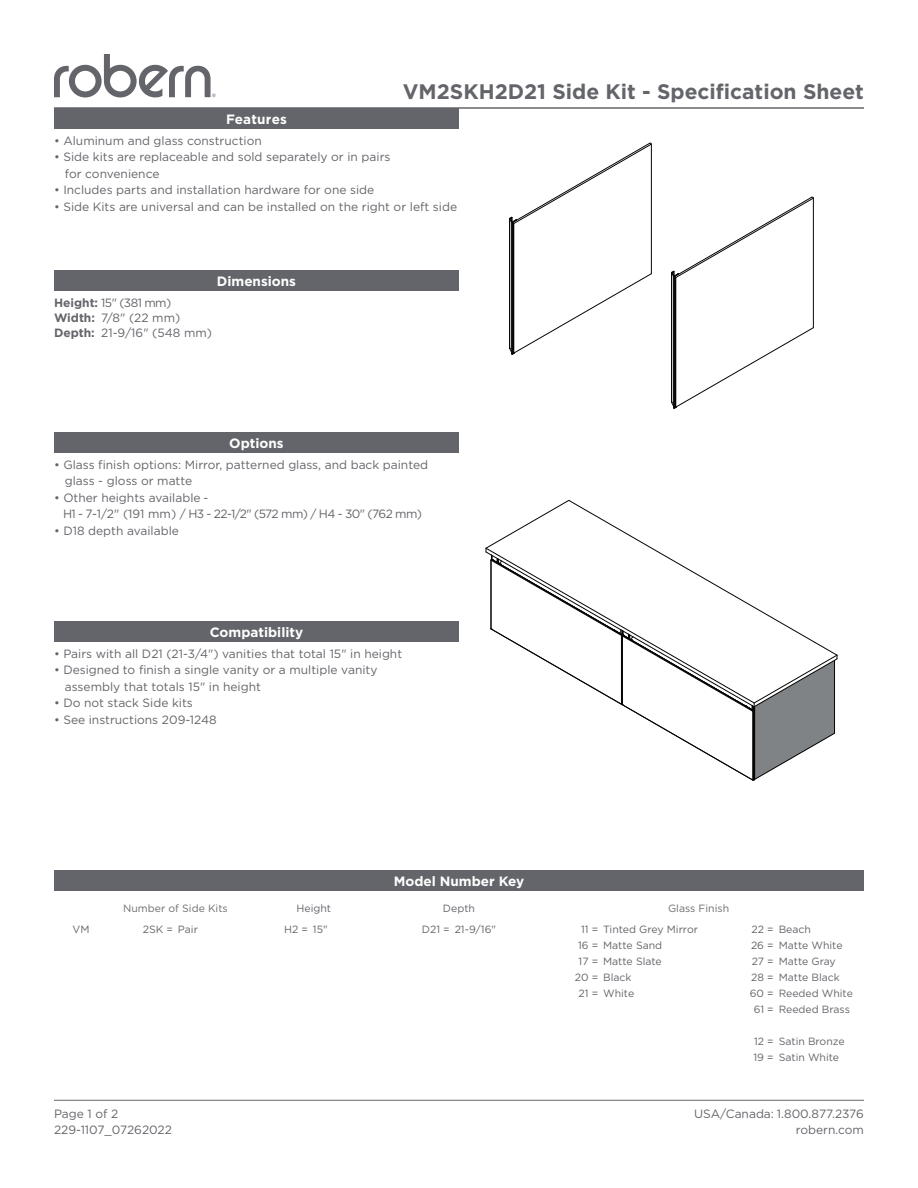
<style>
.page{position:relative;width:918px;height:1188px;background:#fff}
.page>*{position:absolute;margin:0;border:0;box-sizing:border-box;transform-origin:0 0}
.t1{font:700 21px "Gotham";color:#63656a}
.t2{font:700 13.5px "Gotham";color:#fff}
.Spec_Sheet{font:12px/16.5px "Gotham";color:#63656a}
.t3{font:10.5px "Gotham";color:#63656a}
.t4{font:10.5px "Gotham";color:#6c6d70}
.s1{font-weight:700}
</style>
<div class="page">
<hr style="left:54px;top:1100px;width:810px;height:1px;background:#63656a">
<div style="left:54px;top:108px;width:405px;height:20px;background:#63656a"></div>
<div style="left:54px;top:270px;width:405px;height:20px;background:#63656a"></div>
<hr style="left:54px;top:107px;width:810px;height:2px;background:#63656a">
<div style="left:54px;top:621px;width:405px;height:20px;background:#63656a"></div>
<svg style="left:54px;top:54px;width:162px;height:44px"></svg>
<div style="left:54px;top:432px;width:405px;height:20px;background:#63656a"></div>
<div style="left:54px;top:871px;width:810px;height:20px;background:#63656a"></div>
<svg style="left:485px;top:500px;width:353px;height:281px"></svg>
<hr style="left:651px;top:144px;width:1px;height:130px;background:#050504">
<svg style="left:509px;top:273px;width:143px;height:82px"></svg>
<hr style="left:514px;top:224px;width:1px;height:129px;background:#050504">
<hr style="left:509px;top:218px;width:1px;height:130px;background:#050504">
<svg style="left:509px;top:143px;width:143px;height:82px"></svg>
<hr style="left:513px;top:224px;width:1px;height:130px;background:#050504">
<hr style="left:512px;top:224px;width:1px;height:130px;background:#050504">
<hr style="left:813px;top:198px;width:1px;height:130px;background:#050504">
<svg style="left:671px;top:327px;width:143px;height:82px"></svg>
<hr style="left:676px;top:278px;width:1px;height:129px;background:#050504">
<hr style="left:671px;top:272px;width:1px;height:130px;background:#050504">
<svg style="left:671px;top:197px;width:143px;height:82px"></svg>
<hr style="left:675px;top:278px;width:1px;height:130px;background:#050504">
<hr style="left:674px;top:278px;width:1px;height:130px;background:#050504">
<p class="t2" style="left:226px;top:110px;width:62px">Features</p>
<p class="t1" style="left:403px;top:77px;width:463px">VM2SKH2D21 Side Kit - Specification Sheet</p>
<p class="Spec_Sheet" style="left:54px;top:132px;width:209px">• Aluminum and glass construction</p>
<p class="Spec_Sheet" style="left:65px;top:148px;width:327px;text-indent:-11px">• Side kits are replaceable and sold separately or in pairs for convenience</p>
<p class="Spec_Sheet" style="left:54px;top:181px;width:322px">• Includes parts and installation hardware for one side</p>
<p class="Spec_Sheet" style="left:54px;top:198px;width:405px">• Side Kits are universal and can be installed on the right or left side</p>
<p class="t2" style="left:217px;top:272px;width:81px">Dimensions</p>
<p class="Spec_Sheet" style="left:54px;top:294px;width:119px"><span class="s1">Height:</span> 15" (381 mm)</p>
<p class="Spec_Sheet" style="left:54px;top:309px;width:128px"><span class="s1">Width:</span> 7/8" (22 mm)</p>
<p class="Spec_Sheet" style="left:54px;top:324px;width:160px"><span class="s1">Depth:</span> 21-9/16" (548 mm)</p>
<p class="t2" style="left:229px;top:434px;width:56px">Options</p>
<p class="Spec_Sheet" style="left:65px;top:456px;width:365px;text-indent:-11px">• Glass finish options: Mirror, patterned glass, and back painted glass - gloss or matte</p>
<p class="Spec_Sheet" style="left:63px;top:489px;width:361px;text-indent:-9px">• Other heights available -<br>H1 - 7-1/2" (191 mm) / H3 - 22-1/2" (572 mm) / H4 - 30" (762 mm)</p>
<p class="Spec_Sheet" style="left:54px;top:522px;width:126px">• D18 depth available</p>
<p class="t2" style="left:210px;top:623px;width:95px">Compatibility</p>
<p class="Spec_Sheet" style="left:54px;top:645px;width:350px">• Pairs with all D21 (21-3/4") vanities that total 15" in height</p>
<p class="Spec_Sheet" style="left:65px;top:661px;width:314px;text-indent:-11px">• Designed to finish a single vanity or a multiple vanity assembly that totals 15" in height</p>
<p class="Spec_Sheet" style="left:54px;top:694px;width:140px">• Do not stack Side kits</p>
<p class="Spec_Sheet" style="left:54px;top:711px;width:164px">• See instructions 209-1248</p>
<p class="t2" style="left:394px;top:873px;width:132px">Model Number Key</p>
<p class="t4" style="left:123px;top:902px;width:106px">Number of Side Kits</p>
<p class="t3" style="left:297px;top:902px;width:36px">Height</p>
<p class="t3" style="left:443px;top:902px;width:34px">Depth</p>
<p class="t4" style="left:668px;top:902px;width:63px">Glass Finish</p>
<p class="t3" style="left:73px;top:922px;width:18px">VM</p>
<p class="t3" style="left:143px;top:922px;width:32px">2SK =</p>
<p class="t3" style="left:178px;top:922px;width:22px">Pair</p>
<p class="t3" style="left:284px;top:922px;width:25px">H2 =</p>
<p class="t3" style="left:313px;top:922px;width:16px">15"</p>
<p class="t3" style="left:422px;top:922px;width:29px">D21 =</p>
<p class="t3" style="left:455px;top:922px;width:43px">21-9/16"</p>
<p class="t3" style="left:581px;top:922px;width:19px">11 =</p>
<p class="t3" style="left:578px;top:938px;width:22px">16 =</p>
<p class="t3" style="left:579px;top:954px;width:21px">17 =</p>
<p class="t3" style="left:575px;top:970px;width:25px">20 =</p>
<p class="t3" style="left:579px;top:986px;width:21px">21 =</p>
<p class="t3" style="left:603px;top:922px;width:96px">Tinted Grey Mirror</p>
<p class="t3" style="left:603px;top:938px;width:61px">Matte Sand</p>
<p class="t3" style="left:603px;top:954px;width:60px">Matte Slate</p>
<p class="t3" style="left:603px;top:970px;width:30px">Black</p>
<p class="t3" style="left:603px;top:986px;width:33px">White</p>
<p class="t3" style="left:779px;top:922px;width:34px">Beach</p>
<p class="t3" style="left:779px;top:938px;width:65px">Matte White</p>
<p class="t3" style="left:779px;top:954px;width:59px">Matte Gray</p>
<p class="t3" style="left:779px;top:970px;width:63px">Matte Black</p>
<p class="t3" style="left:779px;top:986px;width:76px">Reeded White</p>
<p class="t3" style="left:779px;top:1002px;width:73px">Reeded Brass</p>
<p class="t3" style="left:779px;top:1034px;width:68px">Satin Bronze</p>
<p class="t3" style="left:779px;top:1050px;width:62px">Satin White</p>
<p class="t3" style="left:752px;top:922px;width:24px">22 =</p>
<p class="t3" style="left:751px;top:938px;width:24px">26 =</p>
<p class="t3" style="left:752px;top:954px;width:24px">27 =</p>
<p class="t3" style="left:751px;top:970px;width:24px">28 =</p>
<p class="t3" style="left:750px;top:986px;width:26px">60 =</p>
<p class="t3" style="left:754px;top:1002px;width:22px">61 =</p>
<p class="t3" style="left:754px;top:1034px;width:21px">12 =</p>
<p class="t3" style="left:754px;top:1050px;width:22px">19 =</p>
<p class="Spec_Sheet" style="left:54px;top:1105px;width:66px">Page 1 of 2</p>
<p class="Spec_Sheet" style="left:54px;top:1121px;width:120px">229-1107_07262022</p>
<p class="Spec_Sheet" style="left:694px;top:1105px;width:171px">USA/Canada: 1.800.877.2376</p>
<p class="Spec_Sheet" style="left:796px;top:1121px;width:70px">robern.com</p>
</div>
